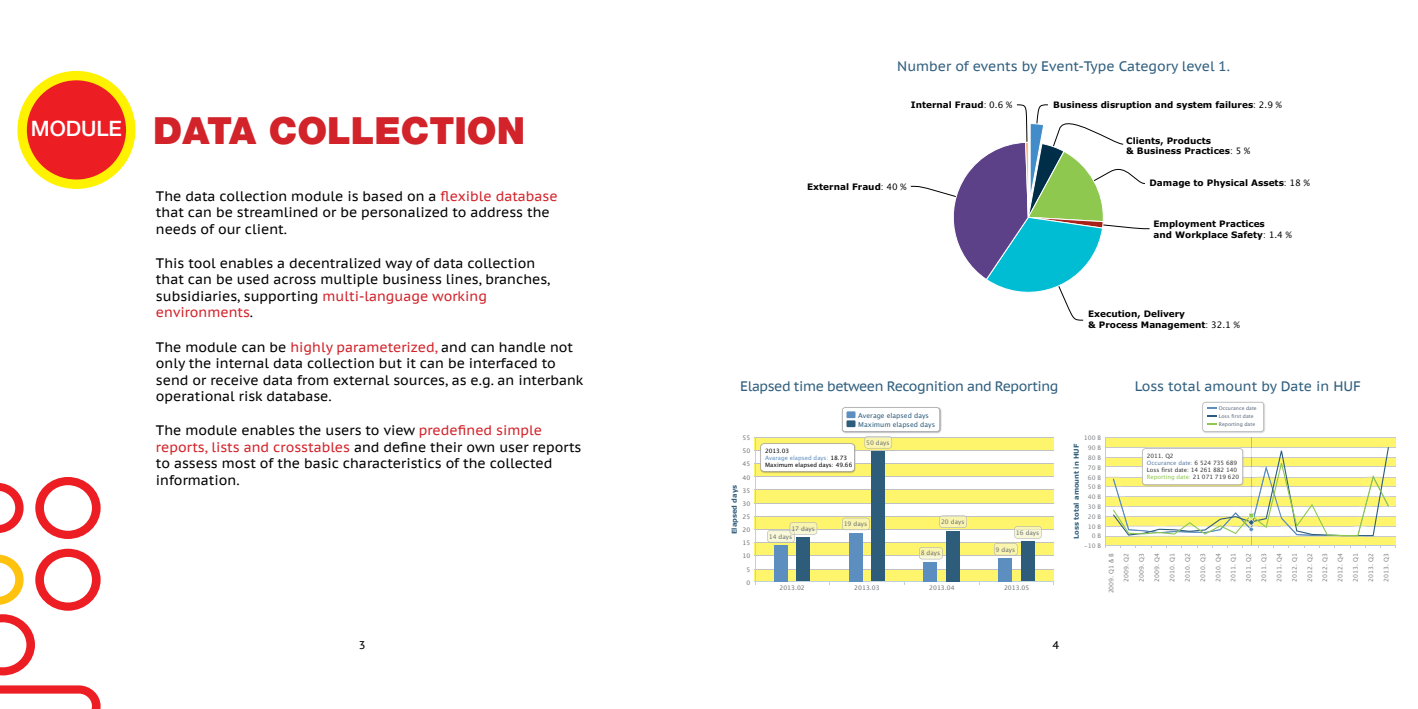
<style>
.page{position:relative;width:1418px;height:709px;background:#fff}
.page>*{position:absolute;margin:0;border:0;box-sizing:border-box;transform-origin:0 0}
.t1{font:900 37.5px "Helvetica Neue LT Pro";color:#d2232a}
.t2{font:500 21.25px "Helvetica Neue LT Pro";letter-spacing:-.005em;color:#fff}
.t3{font:14.25px "Lucida Grande";color:#2e5d7c}
.t4{font:13.75px/16.5px "PT Sans Caption";color:#000}
.t5{font:13.75px "PT Sans Caption";letter-spacing:-.01em;color:#305f7e}
.t6{font:13.75px "PT Sans Caption";letter-spacing:-.03em;color:#305f7e}
.t7{font:11.25px "PT Sans Caption";color:#000}
.t8{font:700 8.88px/10.8px "Verdana";color:#000}
.t9{font:6.75px/9px "Lucida Grande";color:#2e5d7c}
.t10{font:700 6.75px "Verdana";color:#2e5d7c}
.t11{font:6.12px "Lucida Grande";color:#808285}
.t12{font:6.12px "Lucida Grande";color:#707274}
.t13{font:5.88px/7px "Lucida Grande";color:#383738}
.t14{font:5.88px/7px "Lucida Grande";color:#000}
.t15{font:5.12px/7.9px "Lucida Grande";color:#606d7f}
.s1{color:#d2232a}
.s2{font-family:"Lucida Grande";font-weight:400}
.s3{color:#5d8ec0}
.s4{color:#6182ab}
.s5{color:#8ec84f}
</style>
<div class="page">
<div style="left:22px;top:76px;width:109px;height:108px;background:#ed1d24;border-radius:50%"></div>
<div style="left:17px;top:71px;width:118px;height:118px;border:9px solid #fff200;border-radius:50%"></div>
<svg style="left:0;top:685px;width:101px;height:24px"></svg>
<svg style="left:35px;top:477px;width:66px;height:62px"></svg>
<svg style="left:0;top:483px;width:24px;height:50px"></svg>
<svg style="left:0;top:548px;width:101px;height:127px"></svg>
<svg style="left:910px;top:104px;width:240px;height:217px"></svg>
<svg style="left:943px;top:123px;width:161px;height:174px"></svg>
<div style="left:754px;top:569px;width:300px;height:13px;background:#fff56d"></div>
<div style="left:754px;top:542px;width:300px;height:13px;background:#fff56d"></div>
<div style="left:754px;top:516px;width:300px;height:13px;background:#fff56d"></div>
<div style="left:754px;top:489px;width:300px;height:14px;background:#fff56d"></div>
<div style="left:754px;top:463px;width:300px;height:13px;background:#fff56d"></div>
<div style="left:754px;top:437px;width:300px;height:13px;background:#fff56d"></div>
<hr style="left:754px;top:569px;width:300px;height:1px;background:#c0c2c2">
<hr style="left:754px;top:555px;width:300px;height:1px;background:#c0c2c2">
<hr style="left:754px;top:542px;width:300px;height:1px;background:#c0c2c2">
<hr style="left:754px;top:529px;width:300px;height:1px;background:#c0c2c2">
<hr style="left:754px;top:516px;width:300px;height:1px;background:#c0c2c2">
<hr style="left:754px;top:503px;width:300px;height:1px;background:#c0c2c2">
<hr style="left:754px;top:489px;width:300px;height:1px;background:#c0c2c2">
<hr style="left:754px;top:476px;width:300px;height:1px;background:#c0c2c2">
<hr style="left:754px;top:463px;width:300px;height:1px;background:#c0c2c2">
<hr style="left:754px;top:450px;width:300px;height:1px;background:#c0c2c2">
<hr style="left:754px;top:437px;width:300px;height:1px;background:#c0c2c2">
<hr style="left:754px;top:581px;width:300px;height:1px;background:#bed1de">
<hr style="left:754px;top:437px;width:1px;height:145px;background:#bed1de">
<div style="left:774px;top:545px;width:13px;height:36px;background:#5d8ec0"></div>
<div style="left:848px;top:533px;width:14px;height:48px;background:#5d8ec0"></div>
<div style="left:923px;top:562px;width:14px;height:19px;background:#5d8ec0"></div>
<div style="left:998px;top:558px;width:13px;height:23px;background:#5d8ec0"></div>
<div style="left:796px;top:537px;width:14px;height:44px;background:#2e5d7c"></div>
<div style="left:871px;top:451px;width:13px;height:130px;background:#2e5d7c"></div>
<div style="left:946px;top:530px;width:13px;height:51px;background:#2e5d7c"></div>
<div style="left:1020px;top:541px;width:14px;height:40px;background:#2e5d7c"></div>
<svg style="left:842px;top:517px;width:27px;height:13px"></svg>
<svg style="left:919px;top:547px;width:23px;height:12px"></svg>
<svg style="left:767px;top:522px;width:50px;height:20px"></svg>
<svg style="left:939px;top:515px;width:27px;height:13px"></svg>
<svg style="left:994px;top:526px;width:47px;height:29px"></svg>
<svg style="left:760px;top:407px;width:181px;height:66px"></svg>
<svg style="left:1105px;top:401px;width:291px;height:147px"></svg>
<h2 class="t2" style="left:31px;top:115px;width:92px">MODULE</h2>
<h1 class="t1" style="left:153px;top:108px;width:373px">DATA COLLECTION</h1>
<p class="t4" style="left:156px;top:187px;width:403px">The data collection module is based on a <span class="s1">flexible database </span>that can be streamlined or be personalized to address the needs of our client.</p>
<p class="t4" style="left:156px;top:254px;width:396px">This tool enables a decentralized way of data collection that can be used across multiple business lines, branches, subsidiaries, supporting <span class="s1">multi-language working environments</span>.</p>
<p class="t4" style="left:156px;top:338px;width:429px">The module can be <span class="s1">highly parameterized,</span> and can handle not only the internal data collection but it can be interfaced to send or receive data from external sources, as e.g. an interbank operational risk database.</p>
<p class="t4" style="left:156px;top:422px;width:427px">The module enables the users to view <span class="s1">predefined simple reports, lists and crosstables</span> and define their own user reports to assess most of the basic characteristics of the collected information.</p>
<p class="t3" style="left:879px;top:50px;width:353px">Event count by Event-Type Category level 1. in pcs</p>
<p class="t8" style="left:1053px;top:99px;width:230px">Business disruption and system failures<span class="s2">: 2.9 %</span></p>
<p class="t8" style="left:1126px;top:135px;width:125px">Clients, Products<br>&amp; Business Practices<span class="s2">: 5 %</span></p>
<p class="t8" style="left:1149px;top:178px;width:162px">Damage to Physical Assets<span class="s2">: 18 %</span></p>
<p class="t8" style="left:1153px;top:218px;width:140px">Employment Practices<br>and Workplace Safety<span class="s2">: 1.4 %</span></p>
<p class="t5" style="left:897px;top:58px;width:334px">Number of events by Event-Type Category level 1.</p>
<p class="t8" style="left:910px;top:99px;width:103px">Internal Fraud<span class="s2">: 0.6 %</span></p>
<p class="t8" style="left:807px;top:181px;width:101px">External Fraud<span class="s2">: 40 %</span></p>
<p class="t8" style="left:1088px;top:308px;width:153px">Execution, Delivery<br>&amp; Process Management<span class="s2">: 32.1 %</span></p>
<p class="t6" style="left:740px;top:377px;width:320px">Elapsed time between Recognition and Reporting</p>
<p class="t5" style="left:1134px;top:377px;width:228px">Loss total amount by Date in HUF</p>
<p class="t9" style="left:858px;top:411px;width:78px">Average elapsed days<br>Maximum elapsed days</p>
<p class="t15" style="left:1218px;top:404px;width:39px">Occurance date<br>Loss first date<br>Reporting date</p>
<p class="t12" style="left:742px;top:434px;width:9px">55</p>
<p class="t12" style="left:742px;top:447px;width:9px">50</p>
<p class="t12" style="left:742px;top:461px;width:9px">45</p>
<p class="t12" style="left:742px;top:474px;width:9px">40</p>
<p class="t10" style="left:729px;top:534px;width:51px;rotate:-90deg">Elapsed days</p>
<p class="t12" style="left:742px;top:487px;width:9px">35</p>
<p class="t12" style="left:742px;top:500px;width:9px">30</p>
<p class="t12" style="left:742px;top:513px;width:9px">25</p>
<p class="t12" style="left:742px;top:526px;width:9px">20</p>
<p class="t12" style="left:742px;top:539px;width:9px">15</p>
<p class="t12" style="left:742px;top:553px;width:9px">10</p>
<p class="t12" style="left:746px;top:566px;width:5px">5</p>
<p class="t12" style="left:746px;top:579px;width:5px">0</p>
<p class="t11" style="left:1083px;top:434px;width:19px">100 B</p>
<p class="t12" style="left:866px;top:439px;width:25px">50 days</p>
<p class="t14" style="left:765px;top:447px;width:89px">2013.03<br><span class="s3">Avarage elapsed days:</span> 18.73<br>Maximum elapsed days: 49.66</p>
<p class="t10" style="left:1071px;top:539px;width:97px;rotate:-90deg">Loss total amount in HUF</p>
<p class="t11" style="left:1087px;top:444px;width:15px">90 B</p>
<p class="t11" style="left:1087px;top:454px;width:15px">80 B</p>
<p class="t11" style="left:1087px;top:464px;width:15px">70 B</p>
<p class="t11" style="left:1087px;top:474px;width:15px">60 B</p>
<p class="t11" style="left:1087px;top:483px;width:15px">50 B</p>
<p class="t11" style="left:1087px;top:493px;width:15px">40 B</p>
<p class="t11" style="left:1087px;top:503px;width:15px">30 B</p>
<p class="t11" style="left:1087px;top:513px;width:15px">20 B</p>
<p class="t12" style="left:941px;top:518px;width:25px">20 days</p>
<p class="t12" style="left:843px;top:520px;width:25px">19 days</p>
<p class="t11" style="left:1087px;top:523px;width:15px">10 B</p>
<p class="t12" style="left:791px;top:525px;width:25px">17 days</p>
<p class="t12" style="left:1015px;top:529px;width:25px">16 days</p>
<p class="t12" style="left:768px;top:533px;width:25px">14 days</p>
<p class="t11" style="left:1091px;top:533px;width:11px">0 B</p>
<p class="t13" style="left:1146px;top:452px;width:94px">2011. Q2<br><span class="s4">Occurance date:</span> 6 524 735 689<br>Loss first date: 14 261 882 140<br><span class="s5">Reporting date:</span> 21 071 719 620</p>
<p class="t12" style="left:920px;top:549px;width:21px">8 days</p>
<p class="t12" style="left:995px;top:546px;width:21px">9 days</p>
<p class="t12" style="left:779px;top:584px;width:27px">2013.02</p>
<p class="t12" style="left:854px;top:584px;width:27px">2013.03</p>
<p class="t12" style="left:929px;top:584px;width:27px">2013.04</p>
<p class="t12" style="left:1004px;top:584px;width:27px">2013.05</p>
<p class="t11" style="left:1084px;top:542px;width:18px">-10 B</p>
<p class="t11" style="left:1107px;top:593px;width:42px;rotate:-90deg">2009. Q1 &amp; B</p>
<p class="t11" style="left:1122px;top:581px;width:30px;rotate:-90deg">2009. Q2</p>
<p class="t11" style="left:1138px;top:581px;width:30px;rotate:-90deg">2009. Q3</p>
<p class="t11" style="left:1153px;top:581px;width:30px;rotate:-90deg">2009. Q4</p>
<p class="t11" style="left:1168px;top:581px;width:30px;rotate:-90deg">2010. Q1</p>
<p class="t11" style="left:1184px;top:581px;width:30px;rotate:-90deg">2010. Q2</p>
<p class="t11" style="left:1199px;top:581px;width:30px;rotate:-90deg">2010. Q3</p>
<p class="t11" style="left:1214px;top:581px;width:30px;rotate:-90deg">2010. Q4</p>
<p class="t11" style="left:1229px;top:581px;width:30px;rotate:-90deg">2011. Q1</p>
<p class="t11" style="left:1245px;top:581px;width:30px;rotate:-90deg">2011. Q2</p>
<p class="t11" style="left:1260px;top:581px;width:30px;rotate:-90deg">2011. Q3</p>
<p class="t11" style="left:1275px;top:581px;width:30px;rotate:-90deg">2011. Q4</p>
<p class="t11" style="left:1290px;top:581px;width:30px;rotate:-90deg">2012. Q1</p>
<p class="t11" style="left:1306px;top:581px;width:30px;rotate:-90deg">2012. Q2</p>
<p class="t11" style="left:1321px;top:581px;width:30px;rotate:-90deg">2012. Q3</p>
<p class="t11" style="left:1336px;top:581px;width:30px;rotate:-90deg">2012. Q4</p>
<p class="t11" style="left:1352px;top:581px;width:30px;rotate:-90deg">2013. Q1</p>
<p class="t11" style="left:1367px;top:581px;width:30px;rotate:-90deg">2013. Q2</p>
<p class="t11" style="left:1382px;top:581px;width:30px;rotate:-90deg">2013. Q3</p>
<p class="t7" style="left:359px;top:637px;width:8px">3</p>
<p class="t7" style="left:1052px;top:637px;width:8px">4</p>
</div>
